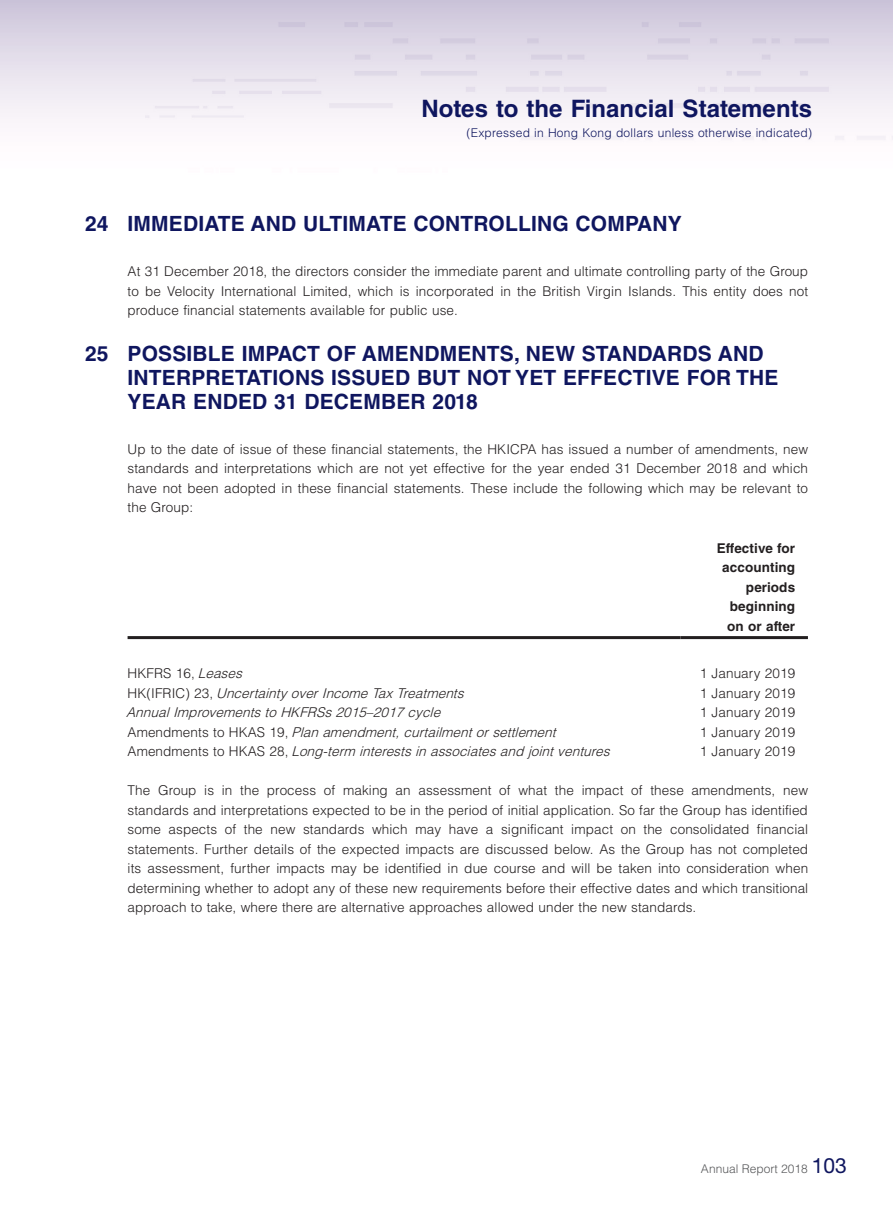
<style>
.page{position:relative;width:893px;height:1212px;background:#fff}
.page>*{position:absolute;margin:0;border:0;box-sizing:border-box;transform-origin:0 0}
.t1{font:700 24px "Helvetica LT Std";color:#0f165f}
.t2{font:700 21px/24px "Helvetica LT Std";letter-spacing:.01em;color:#0f165f}
.t3{font:300 13.5px/19.5px "Helvetica LT Std";letter-spacing:.01em;color:#231f20;text-align:justify}
.t4{font:italic 300 13.5px "Helvetica LT Std";color:#231f20}
.t5{font:700 13.5px/19.5px "Helvetica LT Std";letter-spacing:.01em;color:#231f20;text-align:right}
.t6{font:300 12px "Helvetica LT Std";letter-spacing:.02em;color:#0f165f}
.t7{font:300 12px "Helvetica LT Std";color:#57585a}
.s1{font-style:italic}
.s2{font-style:normal}
.s3{font-family:"Helvetica Neue LT Std";font-weight:400;font-size:21px;color:#0f165f}
</style>
<div class="page">
<hr style="left:128px;top:636px;width:552px;height:3px;background:#231f20">
<hr style="left:680px;top:636px;width:128px;height:3px;background:#231f20">
<h1 class="t1" style="left:421px;top:94px;width:392px">Notes to the Financial Statements</h1>
<p class="t6" style="left:466px;top:125px;width:347px">(Expressed in Hong Kong dollars unless otherwise indicated)</p>
<h2 class="t2" style="left:85px;top:212px;width:598px">24 IMMEDIATE AND ULTIMATE CONTROLLING COMPANY</h2>
<p class="t3" style="left:128px;top:262px;width:682px">At 31 December 2018, the directors consider the immediate parent and ultimate controlling party of the Group to be Velocity International Limited, which is incorporated in the British Virgin Islands. This entity does not produce financial statements available for public use.</p>
<h2 class="t2" style="left:128px;top:341px;width:652px;text-indent:-43px">25 POSSIBLE IMPACT OF AMENDMENTS, NEW STANDARDS AND<br>INTERPRETATIONS ISSUED BUT NOT YET EFFECTIVE FOR THE<br>YEAR ENDED 31 DECEMBER 2018</h2>
<p class="t3" style="left:128px;top:439px;width:682px">Up to the date of issue of these financial statements, the HKICPA has issued a number of amendments, new standards and interpretations which are not yet effective for the year ended 31 December 2018 and which have not been adopted in these financial statements. These include the following which may be relevant to the Group:</p>
<p class="t5" style="left:717px;top:538px;width:80px">Effective for accounting periods beginning on or after</p>
<p class="t3" style="left:128px;top:663px;width:120px">HKFRS 16, <span class="s1">Leases</span></p>
<p class="t3" style="left:700px;top:663px;width:97px">1 January 2019</p>
<p class="t4" style="left:128px;top:684px;width:342px"><span class="s2">H K ( I F R I C ) 2 3 ,</span> UncertaintyoverIncomeTaxTreatments</p>
<p class="t3" style="left:700px;top:683px;width:97px">1 January 2019</p>
<p class="t4" style="left:126px;top:704px;width:320px">AnnualImprovementstoHKFRSs2015–2017cycle</p>
<p class="t3" style="left:700px;top:702px;width:97px">1 January 2019</p>
<p class="t4" style="left:128px;top:723px;width:434px"><span class="s2">A m e n d m e n t s t o H K A S 1 9 ,</span> Planamendment,curtailmentorsettlement</p>
<p class="t3" style="left:700px;top:722px;width:97px">1 January 2019</p>
<p class="t4" style="left:128px;top:743px;width:488px"><span class="s2">A m e n d m e n t s t o H K A S 2 8 ,</span> Long-term interestsinassociatesand jointventures</p>
<p class="t3" style="left:700px;top:741px;width:97px">1 January 2019</p>
<p class="t3" style="left:128px;top:780px;width:682px">The Group is in the process of making an assessment of what the impact of these amendments, new standards and interpretations expected to be in the period of initial application. So far the Group has identified some aspects of the new standards which may have a significant impact on the consolidated financial statements. Further details of the expected impacts are discussed below. As the Group has not completed its assessment, further impacts may be identified in due course and will be taken into consideration when determining whether to adopt any of these new requirements before their effective dates and which transitional approach to take, where there are alternative approaches allowed under the new standards.</p>
<p class="t7" style="left:701px;top:1161px;width:147px">Annual Report 2018 <span class="s3">103</span></p>
</div>
